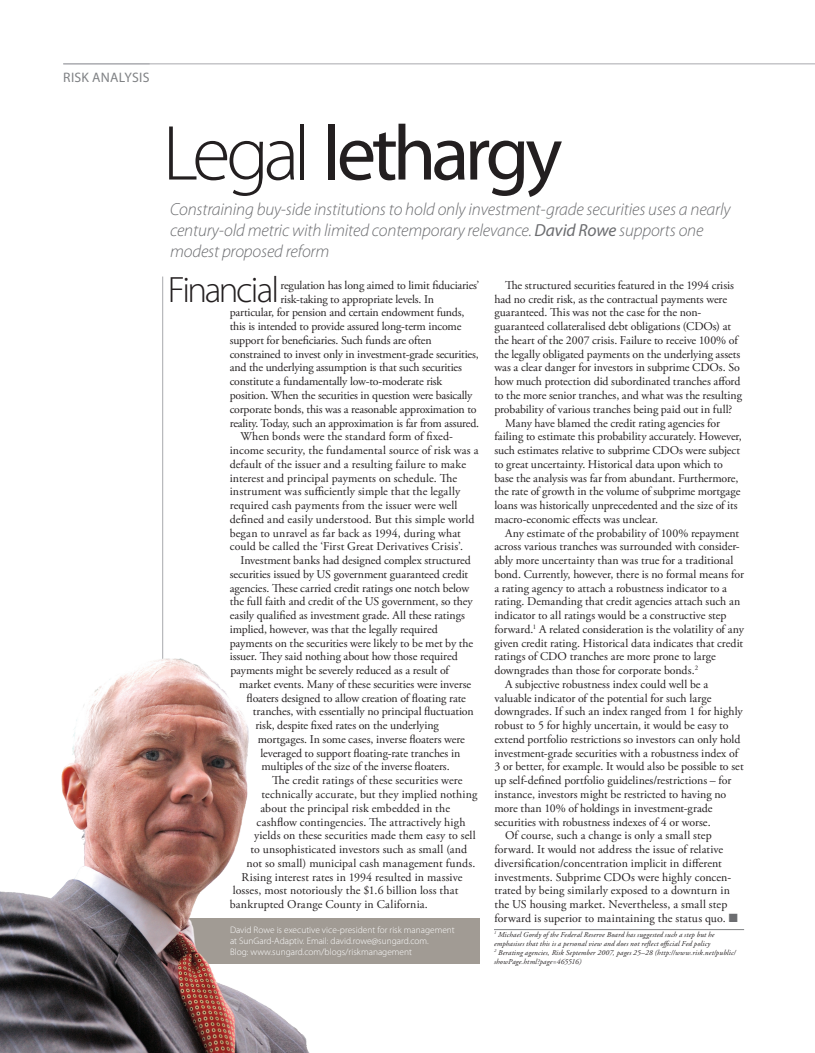
<style>
.page{position:relative;width:815px;height:1053px;background:#fff}
.page>*{position:absolute;margin:0;border:0;box-sizing:border-box;transform-origin:0 0}
.Feature_headline__va{font:78.62px "Myriad Pro";letter-spacing:-.06em;color:#231f20}
.Bodytext_no_indent{font:300 36.75px "Myriad Pro";letter-spacing:-.065em;color:#231f20}
.Standfirst{font:italic 300 17.5px/21px "Myriad Pro";letter-spacing:-.01em;color:#6c6d70}
.t1{font:13.75px "Myriad Pro";letter-spacing:.02em;color:#808285}
.Bodytext{font:11.88px/13.8px "Adobe Garamond Pro";color:#231f20}
.Bodytext_no_indent-2{font:11.88px "Adobe Garamond Pro";letter-spacing:-.015em;color:#231f20}
.boxtext{font:300 9.38px/11.2px "Myriad Pro";color:#fff}
.Footnote__rule_above{font:italic 7.5px/9px "Adobe Garamond Pro";letter-spacing:.02em;color:#231f20}
.Footnote__no_Rule{font:italic 7.5px/9px "Adobe Garamond Pro";letter-spacing:.02em;color:#231f20}
.s1{font-weight:300}
.s2{font-weight:400}
.s3{color:#6c6d70}
</style>
<div class="page">
<hr style="left:63px;top:64px;width:752px;height:1px;background:#a8a9ad">
<hr style="left:162px;top:276px;width:1px;height:413px;background:#a8a9ad">
<div style="left:177px;top:918px;width:303px;height:46px;background:#a19b94"></div>
<img style="left:0;top:652px;width:309px;height:400px">
<hr style="left:63px;top:63px;width:87px;height:1px;background:#a8a9ad">
<hr style="left:494px;top:929px;width:250px;height:1px;background:#808285">
<p class="t1" style="left:63px;top:68px;width:88px">RISK ANALYSIS</p>
<p class="Feature_headline__va" style="left:163px;top:105px;width:401px"><span class="s1">Legal</span> LETHARGY</p>
<p class="Standfirst" style="left:170px;top:199px;width:562px">Constraining buy-side institutions to hold only investment-grade securities uses a nearly century-old metric with limited contemporary relevance. <span class="s2">David Rowe</span> supports one modest proposed reform</p>
<p class="Bodytext_no_indent" style="left:168px;top:268px;width:113px">Financial</p>
<p class="Bodytext_no_indent-2" style="left:280px;top:278px;width:200px">regulation has long aimed to limit fiduciaries’</p>
<p class="Bodytext_no_indent-2" style="left:280px;top:292px;width:155px">risk-taking to appropriate levels. In</p>
<p class="Bodytext_no_indent-2" style="left:230px;top:305px;width:236px">particular, for pension and certain endowment funds,</p>
<p class="Bodytext_no_indent-2" style="left:230px;top:319px;width:233px">this is intended to provide assured long-term income</p>
<p class="Bodytext_no_indent-2" style="left:230px;top:333px;width:203px">support for beneficiaries. Such funds are often</p>
<p class="Bodytext_no_indent-2" style="left:230px;top:347px;width:250px">constrained to invest only in investment-grade securities,</p>
<p class="Bodytext_no_indent-2" style="left:230px;top:360px;width:234px">and the underlying assumption is that such securities</p>
<p class="Bodytext_no_indent-2" style="left:230px;top:374px;width:214px">constitute a fundamentally low-to-moderate risk</p>
<p class="Bodytext_no_indent-2" style="left:230px;top:388px;width:244px">position. When the securities in question were basically</p>
<p class="Bodytext_no_indent-2" style="left:230px;top:402px;width:248px">corporate bonds, this was a reasonable approximation to</p>
<p class="Bodytext_no_indent-2" style="left:230px;top:415px;width:251px">reality. Today, such an approximation is far from assured.</p>
<p class="Bodytext" style="left:230px;top:430px;width:250px;text-indent:11px">When bonds were the standard form of fixed&shy;income security, the fundamental source of risk was a default of the issuer and a resulting failure to make interest and principal payments on schedule. The instrument was sufficiently simple that the legally required cash payments from the issuer were well defined and easily understood. But this simple world began to unravel as far back as 1994, during what could be called the ‘First Great Derivatives Crisis’.</p>
<p class="Bodytext" style="left:240px;top:554px;width:232px">Investment banks had designed complex structured</p>
<p class="Bodytext" style="left:230px;top:567px;width:240px">securities issued by US government guaranteed credit</p>
<p class="Bodytext" style="left:230px;top:581px;width:241px">agencies. These carried credit ratings one notch below</p>
<p class="Bodytext" style="left:230px;top:595px;width:245px">the full faith and credit of the US government, so they</p>
<p class="Bodytext" style="left:230px;top:609px;width:237px">easily qualified as investment grade. All these ratings</p>
<p class="Bodytext" style="left:230px;top:622px;width:210px">implied, however, was that the legally required</p>
<p class="Bodytext" style="left:230px;top:636px;width:245px">payments on the securities were likely to be met by the</p>
<p class="Bodytext" style="left:230px;top:650px;width:229px">issuer. They said nothing about how those required</p>
<p class="Bodytext" style="left:230px;top:664px;width:220px">payments might be severely reduced as a result of</p>
<p class="Bodytext" style="left:239px;top:677px;width:234px">market events. Many of these securities were inverse</p>
<p class="Bodytext" style="left:247px;top:691px;width:221px">floaters designed to allow creation of floating rate</p>
<p class="Bodytext" style="left:253px;top:705px;width:222px">tranches, with essentially no principal fluctuation</p>
<p class="Bodytext" style="left:255px;top:719px;width:185px">risk, despite fixed rates on the underlying</p>
<p class="Bodytext" style="left:258px;top:732px;width:208px">mortgages. In some cases, inverse floaters were</p>
<p class="Bodytext" style="left:260px;top:746px;width:201px">leveraged to support floating-rate tranches in</p>
<p class="Bodytext" style="left:262px;top:760px;width:190px">multiples of the size of the inverse floaters.</p>
<p class="Bodytext" style="left:272px;top:774px;width:192px">The credit ratings of these securities were</p>
<p class="Bodytext" style="left:262px;top:787px;width:217px">technically accurate, but they implied nothing</p>
<p class="Bodytext" style="left:260px;top:801px;width:191px">about the principal risk embedded in the</p>
<p class="Bodytext" style="left:257px;top:815px;width:210px">cashflow contingencies. The attractively high</p>
<p class="Bodytext" style="left:254px;top:829px;width:223px">yields on these securities made them easy to sell</p>
<p class="Bodytext" style="left:250px;top:842px;width:218px">to unsophisticated investors such as small (and</p>
<p class="Bodytext" style="left:247px;top:856px;width:230px">not so small) municipal cash management funds.</p>
<p class="Bodytext" style="left:242px;top:870px;width:222px">Rising interest rates in 1994 resulted in massive</p>
<p class="Bodytext" style="left:233px;top:884px;width:227px">losses, most notoriously the $1.6 billion loss that</p>
<p class="Bodytext" style="left:230px;top:897px;width:200px">bankrupted Orange County in California.</p>
<p class="Bodytext" style="left:494px;top:279px;width:249px;text-indent:11px">The structured securities featured in the 1994 crisis had no credit risk, as the contractual payments were guaranteed. This was not the case for the non&shy;guaranteed collateralised debt obligations (CDOs) at the heart of the 2007 crisis. Failure to receive 100% of the legally obligated payments on the underlying assets was a clear danger for investors in subprime CDOs. So how much protection did subordinated tranches afford to the more senior tranches, and what was the resulting probability of various tranches being paid out in full?</p>
<p class="Bodytext" style="left:494px;top:416px;width:249px;text-indent:11px">Many have blamed the credit rating agencies for failing to estimate this probability accurately. However, such estimates relative to subprime CDOs were subject to great uncertainty. Historical data upon which to base the analysis was far from abundant. Furthermore, the rate of growth in the volume of subprime mortgage loans was historically unprecedented and the size of its macro-economic effects was unclear.</p>
<p class="Bodytext" style="left:494px;top:526px;width:251px;text-indent:11px">Any estimate of the probability of 100% repayment across various tranches was surrounded with consider&shy;ably more uncertainty than was true for a traditional bond. Currently, however, there is no formal means for a rating agency to attach a robustness indicator to a rating. Demanding that credit agencies attach such an indicator to all ratings would be a constructive step forward.<sup>1</sup> A related consideration is the volatility of any given credit rating. Historical data indicates that credit ratings of CDO tranches are more prone to large downgrades than those for corporate bonds.<sup>2</sup></p>
<p class="Bodytext" style="left:494px;top:677px;width:251px;text-indent:11px">A subjective robustness index could well be a valuable indicator of the potential for such large downgrades. If such an index ranged from 1 for highly robust to 5 for highly uncertain, it would be easy to extend portfolio restrictions so investors can only hold investment-grade securities with a robustness index of 3 or better, for example. It would also be possible to set up self-defined portfolio guidelines/restrictions – for instance, investors might be restricted to having no more than 10% of holdings in investment-grade securities with robustness indexes of 4 or worse.</p>
<p class="Bodytext" style="left:494px;top:829px;width:245px;text-indent:11px">Of course, such a change is only a small step forward. It would not address the issue of relative diversification/concentration implicit in different investments. Subprime CDOs were highly concen&shy;trated by being similarly exposed to a downturn in the US housing market. Nevertheless, a small step forward is superior to maintaining the status quo. <span class="s3">■</span></p>
<p class="boxtext" style="left:230px;top:923px;width:226px">David Rowe is executive vice-president for risk management at SunGard-Adaptiv. Email: david.rowe@sungard.com.<br>Blog: www.sungard.com/blogs/riskmanagement</p>
<p class="Footnote__rule_above" style="left:494px;top:930px;width:222px"><sup>1</sup> Michael Gordy of the Federal Reserve Board has suggested such a step but he emphasises that this is a personal view and does not reflect official Fed policy</p>
<p class="Footnote__no_Rule" style="left:494px;top:948px;width:243px"><sup>2</sup> Berating agencies, Risk September 2007, pages 25–28 (http://www.risk.net/public/ showPage.html?page=465516)</p>
</div>
